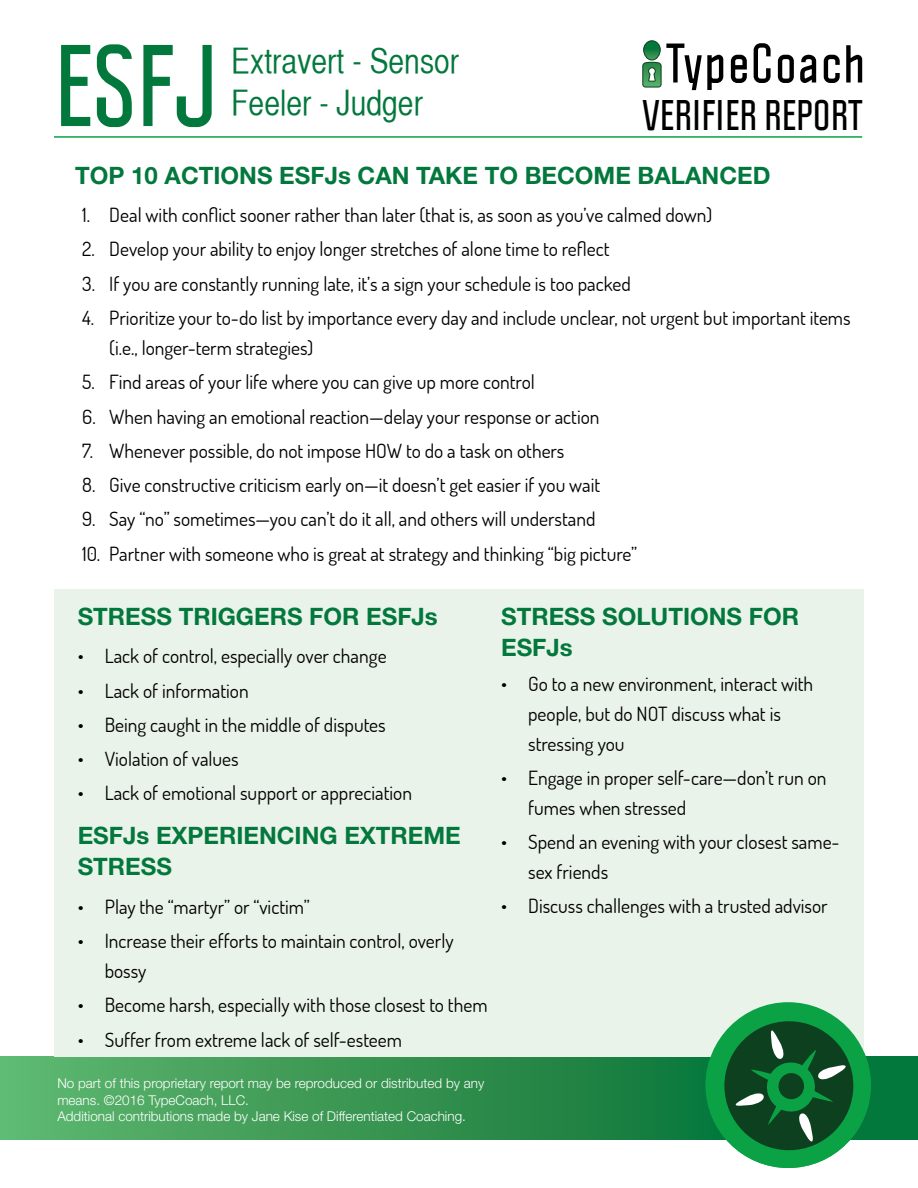
<style>
.page{position:relative;width:918px;height:1188px;background:#fff}
.page>*{position:absolute;margin:0;border:0;box-sizing:border-box;transform-origin:0 0}
.t1{font:700 101.4px "Politica";color:#03783d}
.t2{font:700 37.5px "Politica";letter-spacing:.01em;color:#000}
.t3{font:34.5px "Helvetica CY Plain";color:#03783d}
.t4{font:700 24px/31.5px "Helvetica Neue";color:#03783d}
.t5{font:19.5px/30px "Dosis";color:#000}
.t6{font:300 13.5px/16.2px "Helvetica Neue";color:#fff}
</style>
<div class="page">
<svg style="left:0;top:1057px;width:918px;height:83px;background:#349552"></svg>
<hr style="left:54px;top:136px;width:808px;height:2px;background:#0aa245">
<svg style="left:731px;top:55px;width:16px;height:28px"></svg>
<svg style="left:754px;top:43px;width:17px;height:40px"></svg>
<svg style="left:778px;top:55px;width:16px;height:28px"></svg>
<svg style="left:800px;top:55px;width:16px;height:28px"></svg>
<svg style="left:824px;top:55px;width:16px;height:28px"></svg>
<svg style="left:846px;top:45px;width:16px;height:38px"></svg>
<div style="left:643px;top:40px;width:18px;height:20px;border:1px solid #0c401f;border-radius:50%"></div>
<svg style="left:642px;top:41px;width:81px;height:49px"></svg>
<div style="left:54px;top:589px;width:810px;height:467px;background:#eaf3e9"></div>
<div style="left:706px;top:1002px;width:165px;height:166px;background:#0aa245;border-radius:50%"></div>
<div style="left:724px;top:1021px;width:129px;height:129px;background:#0c401f;border-radius:50%"></div>
<svg style="left:734px;top:1028px;width:114px;height:116px"></svg>
<div style="left:779px;top:1073px;width:25px;height:26px;background:#0c401f;border-radius:50%"></div>
<h1 class="t1" style="left:54px;top:21px;width:165px">ESFJ</h1>
<h3 class="t3" style="left:231px;top:41px;width:229px">Extravert - Sensor</h3>
<h3 class="t3" style="left:231px;top:83px;width:193px">Feeler - Judger</h3>
<h2 class="t2" style="left:642px;top:91px;width:221px">VERIFIER REPORT</h2>
<p class="t4" style="left:75px;top:160px;width:697px">TOP 10 ACTIONS ESFJs CAN TAKE TO BECOME BALANCED</p>
<p class="t5" style="left:82px;top:200px;width:632px">1. Deal with conflict sooner rather than later (that is, as soon as you’ve calmed down)</p>
<p class="t5" style="left:82px;top:234px;width:529px">2. Develop your ability to enjoy longer stretches of alone time to reflect</p>
<p class="t5" style="left:82px;top:268px;width:550px">3. If you are constantly running late, it’s a sign your schedule is too packed</p>
<p class="t5" style="left:109px;top:302px;width:743px;text-indent:-27px">4. Prioritize your to-do list by importance every day and include unclear, not urgent but important items (i.e., longer-term strategies)</p>
<p class="t5" style="left:82px;top:367px;width:454px">5. Find areas of your life where you can give up more control</p>
<p class="t5" style="left:82px;top:401px;width:519px">6. When having an emotional reaction—delay your response or action</p>
<p class="t5" style="left:82px;top:435px;width:484px">7. Whenever possible, do not impose HOW to do a task on others</p>
<p class="t5" style="left:82px;top:469px;width:520px">8. Give constructive criticism early on—it doesn’t get easier if you wait</p>
<p class="t5" style="left:82px;top:504px;width:515px">9. Say “no” sometimes—you can’t do it all, and others will understand</p>
<p class="t5" style="left:82px;top:538px;width:556px">10. Partner with someone who is great at strategy and thinking “big picture”</p>
<p class="t4" style="left:78px;top:601px;width:362px">STRESS TRIGGERS FOR ESFJs</p>
<p class="t5" style="left:78px;top:641px;width:310px">• Lack of control, especially over change</p>
<p class="t5" style="left:78px;top:675px;width:173px">• Lack of information</p>
<p class="t5" style="left:78px;top:709px;width:310px">• Being caught in the middle of disputes</p>
<p class="t5" style="left:78px;top:743px;width:162px">• Violation of values</p>
<p class="t5" style="left:78px;top:778px;width:336px">• Lack of emotional support or appreciation</p>
<p class="t4" style="left:78px;top:820px;width:385px">ESFJs EXPERIENCING EXTREME<br>STRESS</p>
<p class="t5" style="left:78px;top:891px;width:234px">• Play the “martyr” or “victim”</p>
<p class="t5" style="left:105px;top:925px;width:350px;text-indent:-27px">• Increase their efforts to maintain control, overly bossy</p>
<p class="t5" style="left:78px;top:990px;width:411px">• Become harsh, especially with those closest to them</p>
<p class="t5" style="left:78px;top:1024px;width:326px">• Suffer from extreme lack of self-esteem</p>
<p class="t6" style="left:57px;top:1075px;width:428px">No part of this proprietary report may be reproduced or distributed by any means. ©2016 TypeCoach, LLC.<br>Additional contributions made by Jane Kise of Differentiated Coaching.</p>
<p class="t4" style="left:501px;top:601px;width:299px">STRESS SOLUTIONS FOR<br>ESFJs</p>
<p class="t5" style="left:528px;top:668px;width:287px;text-indent:-27px">• Go to a new environment, interact with people, but do NOT discuss what is stressing you</p>
<p class="t5" style="left:528px;top:762px;width:300px;text-indent:-27px">• Engage in proper self-care—don’t run on fumes when stressed</p>
<p class="t5" style="left:528px;top:826px;width:313px;text-indent:-27px">• Spend an evening with your closest same&shy;sex friends</p>
<p class="t5" style="left:501px;top:891px;width:328px">• Discuss challenges with a trusted advisor</p>
</div>
